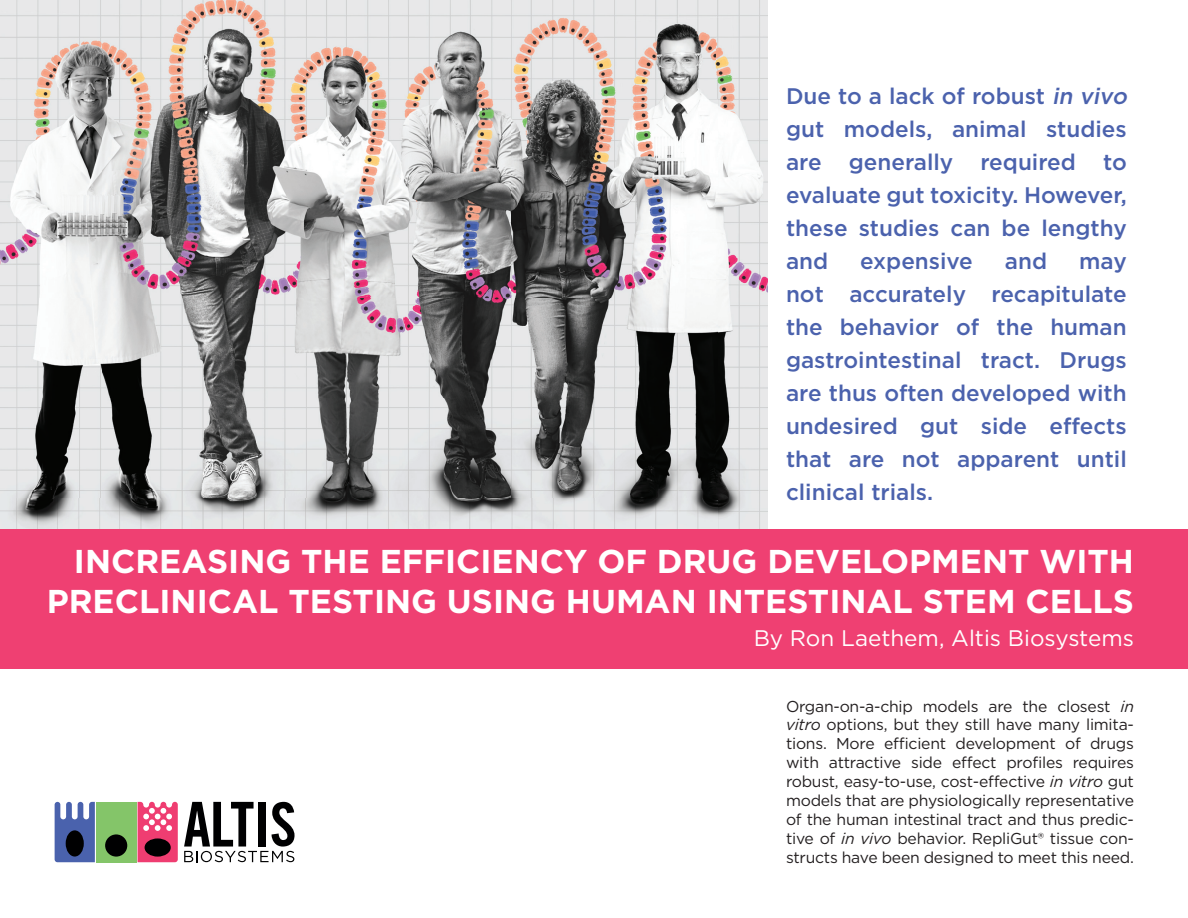
<style>
.page{position:relative;width:1188px;height:918px;background:#fff}
.page>*{position:absolute;margin:0;border:0;box-sizing:border-box;transform-origin:0 0}
.t1{font:700 33px/39.6px "Gotham";color:#fff;text-align:right}
.t2{font:500 22.5px/33px "Gotham";color:#4b62ad}
.t3{font:22.5px "Gotham";color:#fff}
.t4{font:15.75px/18.9px "Gotham";letter-spacing:-.015em;color:#231f20;text-align:justify}
.s1{font-style:italic}
</style>
<div class="page">
<svg style="left:138px;top:802px;width:40px;height:60px;background:#f1608a"></svg>
<div style="left:145px;top:838px;width:26px;height:19px;background:#000001;border-radius:50%"></div>
<svg style="left:55px;top:802px;width:40px;height:60px;background:#6579b8"></svg>
<div style="left:66px;top:830px;width:18px;height:27px;background:#000001;border-radius:50%"></div>
<div style="left:96px;top:802px;width:40px;height:60px;background:#84c569"></div>
<div style="left:105px;top:834px;width:22px;height:23px;background:#000001;border-radius:50%"></div>
<svg style="left:184px;top:802px;width:111px;height:60px"></svg>
<img style="left:0;top:0;width:768px;height:530px">
<div style="left:0;top:530px;width:1188px;height:139px;background:#ef4072"></div>
<h2 class="t2" style="left:786px;top:80px;width:347px">Due to a lack of robust <span class="s1">in vivo </span>gut models, animal studies are generally required to evaluate gut toxicity. However, these studies can be lengthy and</h2>
<h2 class="t2" style="left:860px;top:245px;width:114px">expensive</h2>
<h2 class="t2" style="left:1005px;top:245px;width:44px">and</h2>
<h2 class="t2" style="left:786px;top:245px;width:342px;text-align:justify;text-indent:293px">may not accurately recapitulate the behavior of the human gastrointestinal tract. Drugs are thus often developed with undesired gut side effects that are not apparent until clinical trials.</h2>
<h1 class="t1" style="left:47px;top:542px;width:1089px">INCREASING THE EFFICIENCY OF DRUG DEVELOPMENT WITH<br>PRECLINICAL TESTING USING HUMAN INTESTINAL STEM CELLS</h1>
<h2 class="t3" style="left:754px;top:624px;width:382px">By Ron Laethem, Altis Biosystems</h2>
<p class="t4" style="left:786px;top:696px;width:350px">Organ-on-a-chip models are the closest <span class="s1">in vitro</span> options, but they still have many limita&shy;tions. More efficient development of drugs with attractive side effect profiles requires robust, easy-to-use, cost-effective <span class="s1">in vitro</span> gut models that are physiologically representative of the human intestinal tract and thus predic&shy;tive of <span class="s1">in vivo</span> behavior. RepliGut® tissue con&shy;structs have been designed to meet this need.</p>
</div>
